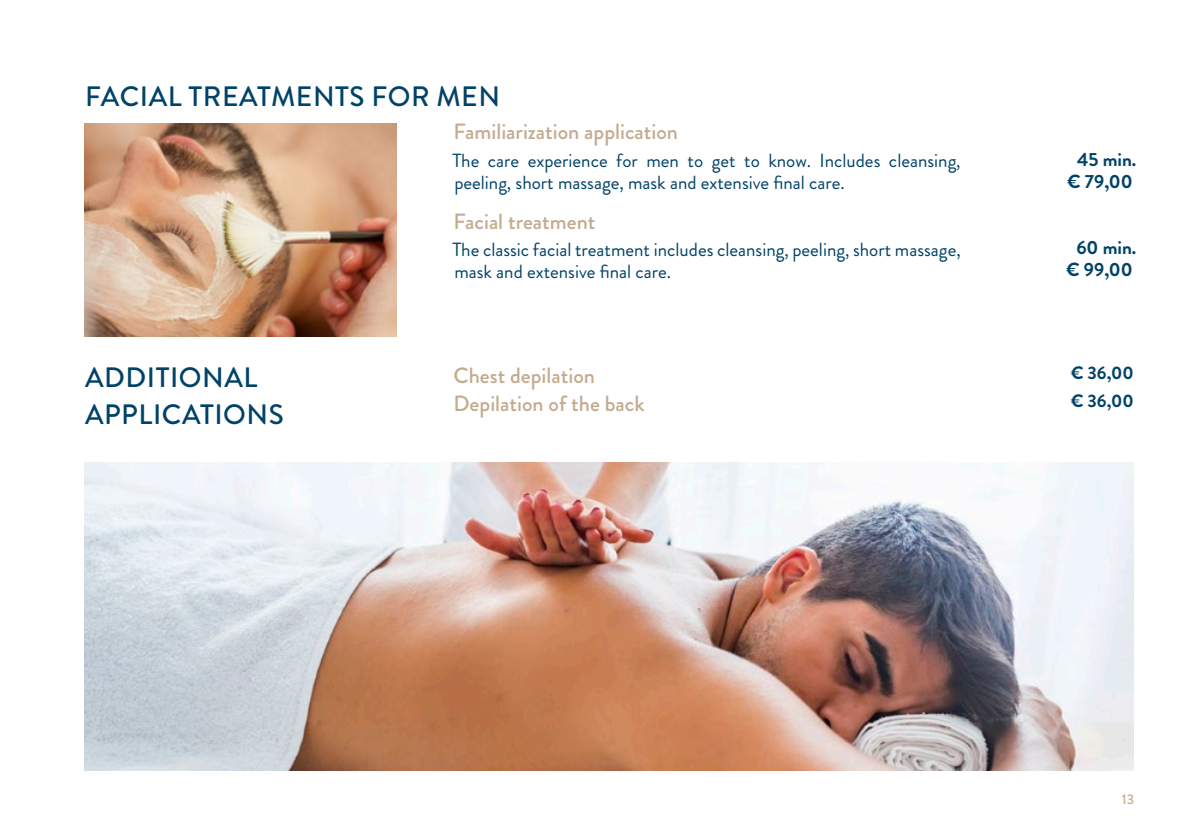
<style>
.page{position:relative;width:1191px;height:840px;background:#fff}
.page>*{position:absolute;margin:0;border:0;box-sizing:border-box;transform-origin:0 0}
.t1{font:500 28px/36px "Brandon Grotesque";letter-spacing:.02em;color:#004268}
.t2{font:500 22px/27.6px "Brandon Grotesque";color:#c3ab8f}
.t3{font:19px/22px "Brandon Grotesque";color:#004268}
.t4{font:700 19px/22px "Brandon Grotesque";color:#004268;text-align:center}
.t5{font:700 18px/28px "Brandon Grotesque";color:#004268}
.t6{font:500 14px "Brandon Grotesque";color:#c3ab8f}
</style>
<div class="page">
<img style="left:85px;top:123px;width:311px;height:214px">
<img style="left:85px;top:462px;width:1048px;height:307px">
<h1 class="t1" style="left:85px;top:78px;width:416px">FACIAL TREATMENTS FOR MEN</h1>
<h1 class="t1" style="left:85px;top:360px;width:200px">ADDITIONAL<br>APPLICATIONS</h1>
<p class="t2" style="left:453px;top:118px;width:226px">Familiarization application</p>
<p class="t3" style="left:452px;top:149px;width:510px">The care experience for men to get to know. Includes cleansing, peeling, short massage, mask and extensive final care.</p>
<p class="t4" style="left:1067px;top:149px;width:71px">45 min. € 79,00</p>
<p class="t2" style="left:453px;top:207px;width:143px">Facial treatment</p>
<p class="t3" style="left:452px;top:239px;width:510px">The classic facial treatment includes cleansing, peeling, short massage, mask and extensive final care.</p>
<p class="t4" style="left:1066px;top:237px;width:72px">60 min. € 99,00</p>
<p class="t2" style="left:453px;top:362px;width:193px">Chest depilation<br>Depilation of the back</p>
<p class="t5" style="left:1070px;top:359px;width:64px">€ 36,00 € 36,00</p>
<p class="t6" style="left:1121px;top:788px;width:14px">13</p>
</div>
